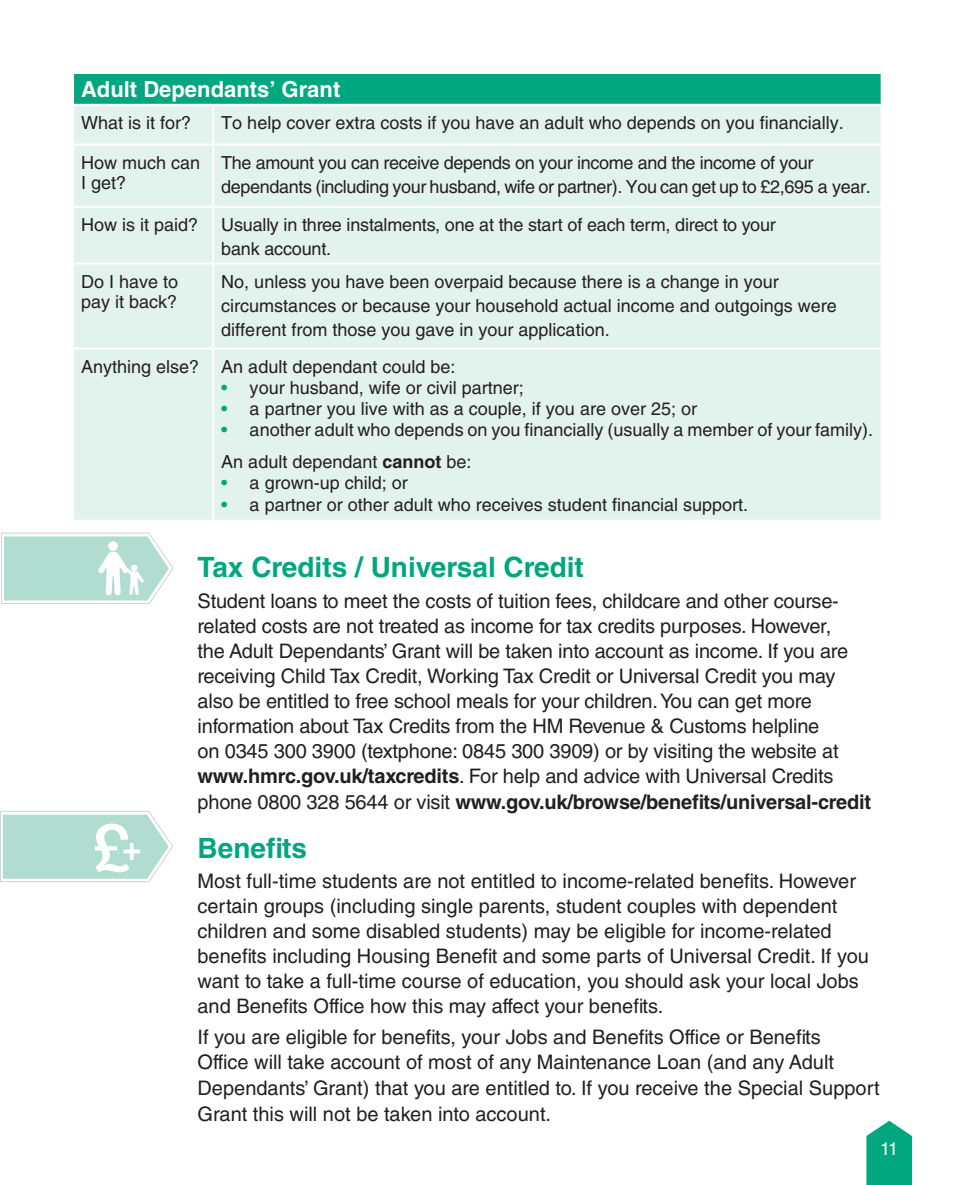
<style>
.page{position:relative;width:953px;height:1185px;background:#fff}
.page>*{position:absolute;margin:0;border:0;box-sizing:border-box;transform-origin:0 0}
.t1{font:700 28px "Helvetica LT Std";color:#00a77f}
.t2{font:700 22px "Helvetica LT Std";color:#fff}
.t3{font:20px/25.2px "Helvetica LT Std";letter-spacing:-.01em;color:#231f20}
.t4{font:18px/24px "Helvetica LT Std";color:#231f20}
.t5{font:18px/24px "Helvetica LT Std";letter-spacing:-.02em;color:#231f20}
.t6{font:18px "Helvetica LT Std";color:#fff}
.s1{color:#00a77f}
.s2{font-weight:700}
</style>
<div class="page">
<div style="left:73px;top:73px;width:808px;height:32px;background:#00a77f"></div>
<hr style="left:213px;top:72px;width:669px;height:2px;background:#fff">
<hr style="left:880px;top:74px;width:2px;height:30px;background:#fff">
<div style="left:213px;top:105px;width:668px;height:39px;background:#e2f2ed"></div>
<div style="left:213px;top:144px;width:668px;height:63px;background:#e2f2ed"></div>
<div style="left:213px;top:207px;width:668px;height:57px;background:#e2f2ed"></div>
<div style="left:213px;top:264px;width:668px;height:85px;background:#e2f2ed"></div>
<div style="left:73px;top:349px;width:140px;height:172px;background:#e2f2ed"></div>
<div style="left:213px;top:349px;width:668px;height:172px;background:#e2f2ed"></div>
<hr style="left:880px;top:106px;width:2px;height:37px;background:#fff">
<hr style="left:880px;top:145px;width:2px;height:61px;background:#fff">
<hr style="left:213px;top:206px;width:669px;height:2px;background:#fff">
<hr style="left:880px;top:208px;width:2px;height:55px;background:#fff">
<hr style="left:213px;top:263px;width:669px;height:2px;background:#fff">
<hr style="left:880px;top:265px;width:2px;height:83px;background:#fff">
<hr style="left:213px;top:348px;width:669px;height:2px;background:#fff">
<hr style="left:880px;top:350px;width:2px;height:170px;background:#fff">
<hr style="left:72px;top:520px;width:141px;height:2px;background:#fff">
<hr style="left:213px;top:520px;width:669px;height:2px;background:#fff">
<hr style="left:213px;top:143px;width:669px;height:2px;background:#fff">
<hr style="left:213px;top:104px;width:669px;height:2px;background:#fff">
<hr style="left:72px;top:72px;width:141px;height:2px;background:#fff">
<hr style="left:72px;top:74px;width:2px;height:30px;background:#fff">
<div style="left:73px;top:105px;width:140px;height:39px;background:#e2f2ed"></div>
<div style="left:73px;top:144px;width:140px;height:63px;background:#e2f2ed"></div>
<div style="left:73px;top:207px;width:140px;height:57px;background:#e2f2ed"></div>
<div style="left:73px;top:264px;width:140px;height:85px;background:#e2f2ed"></div>
<hr style="left:72px;top:106px;width:2px;height:37px;background:#fff">
<hr style="left:72px;top:145px;width:2px;height:61px;background:#fff">
<hr style="left:72px;top:206px;width:141px;height:2px;background:#fff">
<hr style="left:72px;top:208px;width:2px;height:55px;background:#fff">
<hr style="left:72px;top:265px;width:2px;height:83px;background:#fff">
<hr style="left:72px;top:350px;width:2px;height:170px;background:#fff">
<hr style="left:212px;top:106px;width:2px;height:37px;background:#fff">
<hr style="left:72px;top:143px;width:141px;height:2px;background:#fff">
<hr style="left:212px;top:145px;width:2px;height:61px;background:#fff">
<hr style="left:212px;top:208px;width:2px;height:55px;background:#fff">
<hr style="left:212px;top:265px;width:2px;height:83px;background:#fff">
<hr style="left:212px;top:350px;width:2px;height:170px;background:#fff">
<hr style="left:72px;top:104px;width:141px;height:2px;background:#fff">
<hr style="left:72px;top:263px;width:141px;height:2px;background:#fff">
<hr style="left:72px;top:348px;width:141px;height:2px;background:#fff">
<svg style="left:0;top:811px;width:173px;height:71px"></svg>
<svg style="left:1px;top:532px;width:173px;height:72px"></svg>
<svg style="left:866px;top:1121px;width:45px;height:64px;background:#1eb18e"></svg>
<p class="t2" style="left:81px;top:76px;width:261px">Adult Dependants’ Grant</p>
<p class="t4" style="left:81px;top:111px;width:112px">What is it for?</p>
<p class="t4" style="left:221px;top:111px;width:624px">To help cover extra costs if you have an adult who depends on you financially.</p>
<p class="t4" style="left:81px;top:152px;width:121px;line-height:20px">How much can<br>I get?</p>
<p class="t5" style="left:221px;top:150px;width:651px">The amount you can receive depends on your income and the income of your dependants (including your husband, wife or partner). You can get up to £2,695 a year.</p>
<p class="t4" style="left:81px;top:213px;width:119px">How is it paid?</p>
<p class="t4" style="left:221px;top:213px;width:556px">Usually in three instalments, one at the start of each term, direct to your bank account.</p>
<p class="t4" style="left:81px;top:271px;width:99px;line-height:20px">Do I have to pay it back?</p>
<p class="t4" style="left:221px;top:269px;width:617px">No, unless you have been overpaid because there is a change in your circumstances or because your household actual income and outgoings were different from those you gave in your application.</p>
<p class="t4" style="left:81px;top:354px;width:120px">Anything else?</p>
<p class="t4" style="left:221px;top:354px;width:236px">An adult dependant could be:</p>
<p class="t4" style="left:221px;top:375px;width:304px"><span class="s1">•</span> your husband, wife or civil partner;</p>
<p class="t4" style="left:221px;top:396px;width:477px"><span class="s1">•</span> a partner you live with as a couple, if you are over 25; or</p>
<p class="t4" style="left:221px;top:417px;width:653px"><span class="s1">•</span> another adult who depends on you financially (usually a member of your family).</p>
<p class="t4" style="left:221px;top:450px;width:252px">An adult dependant <span class="s2">cannot</span> be:</p>
<p class="t4" style="left:221px;top:471px;width:188px"><span class="s1">•</span> a grown-up child; or</p>
<p class="t4" style="left:221px;top:493px;width:528px"><span class="s1">•</span> a partner or other adult who receives student financial support.</p>
<p class="t1" style="left:197px;top:550px;width:388px">Tax Credits / Universal Credit</p>
<p class="t3" style="left:197px;top:588px;width:675px">Student loans to meet the costs of tuition fees, childcare and other course&shy;related costs are not treated as income for tax credits purposes. However,<br>the Adult Dependants’ Grant will be taken into account as income. If you are receiving Child Tax Credit, Working Tax Credit or Universal Credit you may also be entitled to free school meals for your children. You can get more information about Tax Credits from the HM Revenue &amp; Customs helpline<br>on 0345 300 3900 (textphone: 0845 300 3909) or by visiting the website at <span class="s2">www.hmrc.gov.uk/taxcredits</span>. For help and advice with Universal Credits phone 0800 328 5644 or visit <span class="s2">www.gov.uk/browse/benefits/universal-credit</span></p>
<p class="t1" style="left:197px;top:831px;width:111px">Benefits</p>
<p class="t3" style="left:197px;top:869px;width:673px">Most full-time students are not entitled to income-related benefits. However certain groups (including single parents, student couples with dependent children and some disabled students) may be eligible for income-related benefits including Housing Benefit and some parts of Universal Credit. If you want to take a full-time course of education, you should ask your local Jobs and Benefits Office how this may affect your benefits.</p>
<p class="t3" style="left:197px;top:1024px;width:683px">If you are eligible for benefits, your Jobs and Benefits Office or Benefits<br>Office will take account of most of any Maintenance Loan (and any Adult Dependants’ Grant) that you are entitled to. If you receive the Special Support Grant this will not be taken into account.</p>
<p class="t6" style="left:880px;top:1138px;width:19px">11</p>
</div>
